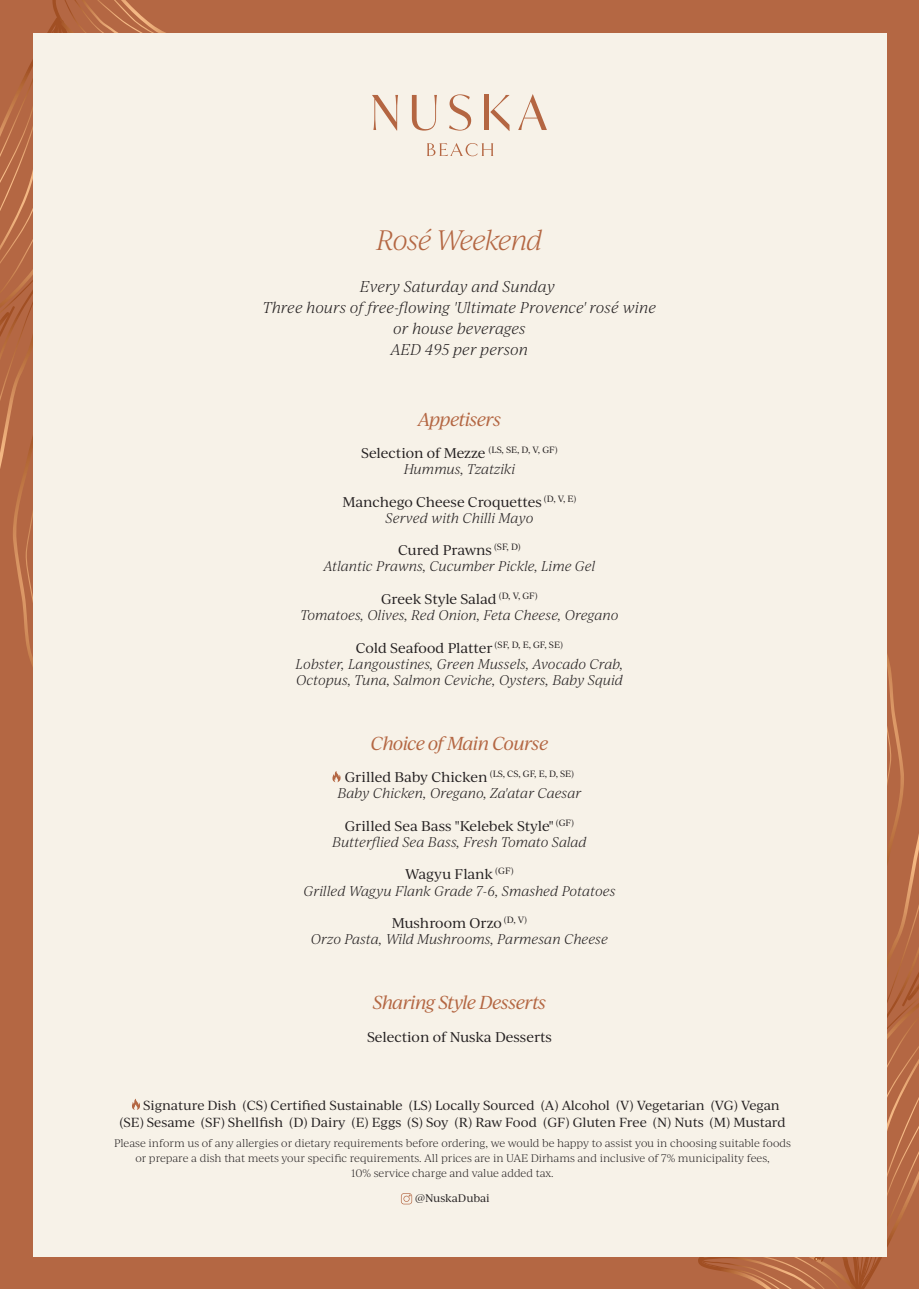
<style>
.page{position:relative;width:919px;height:1289px;background:#fff}
.page>*{position:absolute;margin:0;border:0;box-sizing:border-box;transform-origin:0 0}
.t1{font:italic 300 27px "Ivy Journal";letter-spacing:-.05em;color:#b46743}
.t2{font:italic 18px "Ivy Journal";letter-spacing:-.04em;color:#b46743}
.t3{font:italic 300 15px/21px "Ivy Journal";color:#231f20;text-align:center}
.t4{font:italic 300 13.5px/16.2px "Ivy Journal";letter-spacing:-.01em;color:#231f20;text-align:center}
.t5{font:13.5px/16.2px "Ivy Journal";letter-spacing:-.005em;color:#231f20;text-align:center}
.t6{font:12.6px/16.4px "Ivy Journal";letter-spacing:-.01em;color:#231f20}
.t7{font:300 10.5px/14.7px "Ivy Journal";letter-spacing:-.01em;color:#231f20;text-align:center}
.t8{font:10.5px "Ivy Journal";color:#231f20}
.s1{font-weight:300;font-style:italic}
.s2{font-weight:400;font-style:normal}
</style>
<div class="page">
<div style="left:0;top:0;width:918px;height:1288px;background:#b46743"></div>
<svg style="left:697px;top:522px;width:221px;height:766px"></svg>
<svg style="left:0;top:0;width:166px;height:667px"></svg>
<div style="left:33px;top:33px;width:853px;height:1223px;background:#f7f2e8"></div>
<svg style="left:372px;top:95px;width:26px;height:36px"></svg>
<svg style="left:412px;top:95px;width:25px;height:36px"></svg>
<svg style="left:449px;top:94px;width:22px;height:37px"></svg>
<svg style="left:490px;top:95px;width:19px;height:36px"></svg>
<hr style="left:484px;top:95px;width:4px;height:35px;background:#b46642">
<svg style="left:518px;top:94px;width:29px;height:36px"></svg>
<svg style="left:427px;top:143px;width:66px;height:13px"></svg>
<svg style="left:332px;top:771px;width:8px;height:11px"></svg>
<svg style="left:401px;top:1193px;width:11px;height:11px"></svg>
<svg style="left:132px;top:1098px;width:8px;height:11px"></svg>
<h1 class="t1" style="left:376px;top:221px;width:168px">Rosé Weekend</h1>
<p class="t3" style="left:263px;top:275px;width:394px">Every Saturday and Sunday<br>Three hours of free-flowing 'Ultimate Provence' rosé wine or house beverages<br>AED 495 per person</p>
<h2 class="t2" style="left:418px;top:406px;width:85px">Appetisers</h2>
<p class="t5" style="left:361px;top:444px;width:198px">Selection of Mezze <sup>(LS,</sup> <sup>SE,</sup> <sup>D,</sup> <sup>V,</sup> <sup>GF)<br></sup><span class="s1">Hummus, Tzatziki</span></p>
<p class="t5" style="left:342px;top:493px;width:235px">Manchego Cheese Croquettes <sup>(D,</sup> <sup>V,</sup> <sup>E)<br></sup><span class="s1">Served with Chilli Mayo</span></p>
<p class="t4" style="left:323px;top:541px;width:273px"><span class="s2">Cured Prawns</span> <sup>(SF,</sup> <sup>D)<br></sup>Atlantic Prawns, Cucumber Pickle, Lime Gel</p>
<p class="t4" style="left:300px;top:590px;width:319px"><span class="s2">Greek Style Salad</span> <sup>(D,</sup> <sup>V,</sup> <sup>GF)<br></sup>Tomatoes, Olives, Red Onion, Feta Cheese, Oregano</p>
<p class="t4" style="left:295px;top:639px;width:329px"><span class="s2">Cold Seafood Platter</span> <sup>(SF,</sup> <sup>D,</sup> <sup>E,</sup> <sup>GF,</sup> <sup>SE)<br></sup>Lobster, Langoustines, Green Mussels, Avocado Crab,<br>Octopus, Tuna, Salmon Ceviche, Oysters, Baby Squid</p>
<h2 class="t2" style="left:370px;top:730px;width:179px">Choice of Main Course</h2>
<p class="t4" style="left:337px;top:768px;width:245px"><span class="s2">Grilled Baby Chicken</span> <sup>(LS,</sup> <sup>CS,</sup> <sup>GF,</sup> <sup>E,</sup> <sup>D,</sup> <sup>SE)<br></sup>Baby Chicken, Oregano, Za'atar Caesar</p>
<p class="t4" style="left:332px;top:817px;width:256px"><span class="s2">Grilled Sea Bass "Kelebek Style"</span> <sup>(GF)<br></sup>Butterflied Sea Bass, Fresh Tomato Salad</p>
<p class="t4" style="left:303px;top:865px;width:313px"><span class="s2">Wagyu Flank</span> <sup>(GF)<br></sup>Grilled Wagyu Flank Grade 7-6, Smashed Potatoes</p>
<p class="t4" style="left:311px;top:914px;width:298px"><span class="s2">Mushroom Orzo</span> <sup>(D,</sup> <sup>V)<br></sup>Orzo Pasta, Wild Mushrooms, Parmesan Cheese</p>
<h2 class="t2" style="left:373px;top:989px;width:175px">Sharing Style Desserts</h2>
<p class="t5" style="left:367px;top:1027px;width:186px">Selection of Nuska Desserts</p>
<p class="t6" style="left:119px;top:1096px;width:667px;text-indent:24px">Signature Dish (CS) Certified Sustainable (LS) Locally Sourced (A) Alcohol (V) Vegetarian (VG) Vegan (SE) Sesame (SF) Shellfish (D) Dairy (E) Eggs (S) Soy (R) Raw Food (GF) Gluten Free (N) Nuts (M) Mustard</p>
<p class="t7" style="left:114px;top:1135px;width:678px">Please inform us of any allergies or dietary requirements before ordering, we would be happy to assist you in choosing suitable foods or prepare a dish that meets your specific requirements. All prices are in UAE Dirhams and inclusive of 7% municipality fees,<br>10% service charge and value added tax.</p>
<p class="t8" style="left:415px;top:1190px;width:76px">@NuskaDubai</p>
</div>
